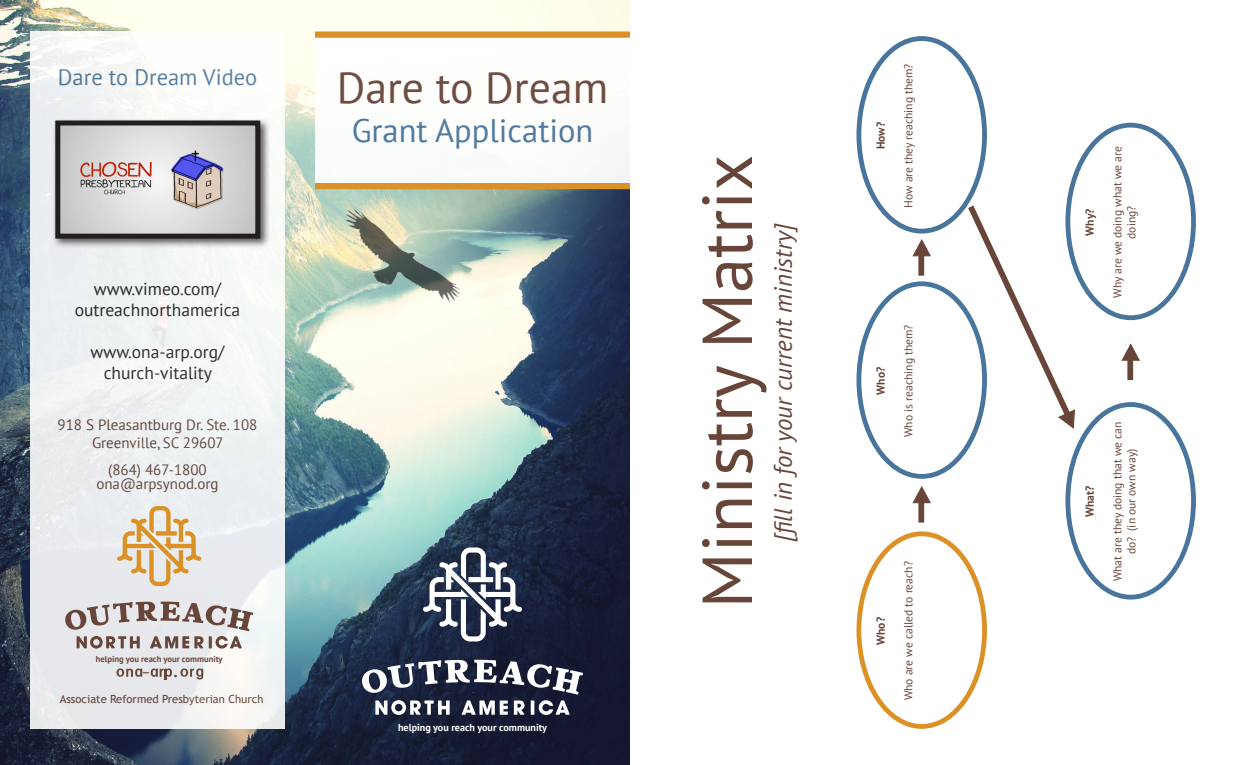
<style>
.page{position:relative;width:1260px;height:765px;background:#fff}
.page>*{position:absolute;margin:0;border:0;box-sizing:border-box;transform-origin:0 0}
.t1{font:70.75px "PT Sans";color:#684539}
.t2{font:43.75px "PT Sans";color:#684539}
.t3{font:32.5px "PT Sans";color:#49759d}
.t4{font:italic 25px "PT Sans";color:#684539}
.t5{font:22.5px "PT Sans";color:#49759d}
.t6{font:17.5px/21px "PT Sans";color:#231f20;text-align:center}
.t7{font:15px/18px "PT Sans";color:#684539;text-align:center}
.t8{font:11.5px/13.9px "PT Sans";color:#684539;text-align:center}
.t9{font:700 11.5px "PT Sans";color:#684539}
.t10{font:11.25px "Trebuchet MS";color:#684539}
.t11{font:700 10.12px "PT Sans";color:#fff}
.t12{font:700 8.62px "PT Sans";color:#684539}
</style>
<div class="page">
<img style="left:0;top:0;width:630px;height:765px">
<div style="left:30px;top:32px;width:255px;height:697px;background:linear-gradient(to right,#eaecef,#f5f8f7)"></div>
<div style="left:315px;top:38px;width:315px;height:145px;background:#fff"></div>
<div style="left:315px;top:32px;width:315px;height:6px;background:#db9126"></div>
<div style="left:315px;top:183px;width:315px;height:6px;background:#db9126"></div>
<div style="left:52px;top:117px;width:219px;height:132px;background:#231f20;opacity:.75"></div>
<img style="left:61px;top:127px;width:193px;height:106px">
<div style="left:55px;top:121px;width:205px;height:118px;border:5px solid #231f20"></div>
<svg style="left:361px;top:660px;width:222px;height:55px"></svg>
<svg style="left:423px;top:547px;width:99px;height:95px"></svg>
<svg style="left:64px;top:602px;width:189px;height:47px;background:#c1b8b6"></svg>
<svg style="left:117px;top:506px;width:84px;height:80px;background:#e4cfb1"></svg>
<img style="left:336px;top:207px;width:134px;height:97px">
<div style="left:856px;top:531px;width:131px;height:198px;border:5px solid #db9126;border-radius:50%"></div>
<div style="left:856px;top:281px;width:131px;height:198px;border:5px solid #49759d;border-radius:50%"></div>
<div style="left:1065px;top:123px;width:131px;height:197px;border:5px solid #49759d;border-radius:50%"></div>
<div style="left:1065px;top:402px;width:131px;height:198px;border:5px solid #49759d;border-radius:50%"></div>
<div style="left:856px;top:36px;width:131px;height:198px;border:5px solid #49759d;border-radius:50%"></div>
<div style="left:918px;top:500px;width:6px;height:23px;background:#684539"></div>
<svg style="left:912px;top:486px;width:19px;height:17px"></svg>
<div style="left:918px;top:253px;width:6px;height:23px;background:#684539"></div>
<svg style="left:912px;top:239px;width:19px;height:18px"></svg>
<div style="left:1127px;top:357px;width:6px;height:23px;background:#684539"></div>
<svg style="left:1121px;top:343px;width:19px;height:18px"></svg>
<svg style="left:963px;top:199px;width:113px;height:230px"></svg>
<svg style="left:117px;top:668px;width:86px;height:12px"></svg>
<h3 class="t5" style="left:58px;top:63px;width:201px">Dare to Dream Video</h3>
<h3 class="t6" style="left:75px;top:278px;width:167px">www.vimeo.com/ outreachnorthamerica</h3>
<h3 class="t6" style="left:91px;top:341px;width:135px">www.ona-arp.org/ church-vitality</h3>
<h3 class="t7" style="left:58px;top:416px;width:201px">918 S Pleasantburg Dr. Ste. 108<br>Greenville, SC 29607</h3>
<h3 class="t7" style="left:96px;top:463px;width:124px;line-height:13.8px">(864) 467-1800 ona@arpsynod.org</h3>
<p class="t12" style="left:96px;top:653px;width:128px">helping you reach your community</p>
<p class="t10" style="left:60px;top:693px;width:205px">Associate Reformed Presbyterian Church</p>
<h2 class="t2" style="left:337px;top:60px;width:273px">Dare to Dream</h2>
<h3 class="t3" style="left:352px;top:110px;width:243px">Grant Application</h3>
<p class="t11" style="left:398px;top:720px;width:151px">helping you reach your community</p>
<p class="t1" style="left:682px;top:608px;width:455px;rotate:-90deg">Ministry Matrix</p>
<p class="t4" style="left:767px;top:542px;width:322px;rotate:-90deg">[fill in for your current ministry]</p>
<p class="t9" style="left:873px;top:149px;width:29px;rotate:-90deg">How?</p>
<p class="t8" style="left:901px;top:208px;width:145px;rotate:-90deg">How are they reaching them?</p>
<p class="t9" style="left:873px;top:395px;width:29px;rotate:-90deg">Who?</p>
<p class="t8" style="left:901px;top:437px;width:114px;rotate:-90deg">Who is reaching them?</p>
<p class="t9" style="left:873px;top:645px;width:29px;rotate:-90deg">Who?</p>
<p class="t8" style="left:901px;top:700px;width:141px;rotate:-90deg">Who are we called to reach?</p>
<p class="t9" style="left:1082px;top:236px;width:29px;rotate:-90deg">Why?</p>
<p class="t8" style="left:1110px;top:298px;width:153px;rotate:-90deg">Why are we doing what we are doing?</p>
<p class="t9" style="left:1082px;top:517px;width:33px;rotate:-90deg">What?</p>
<p class="t8" style="left:1110px;top:581px;width:161px;rotate:-90deg">What are they doing that we can do? (in our own way)</p>
</div>
